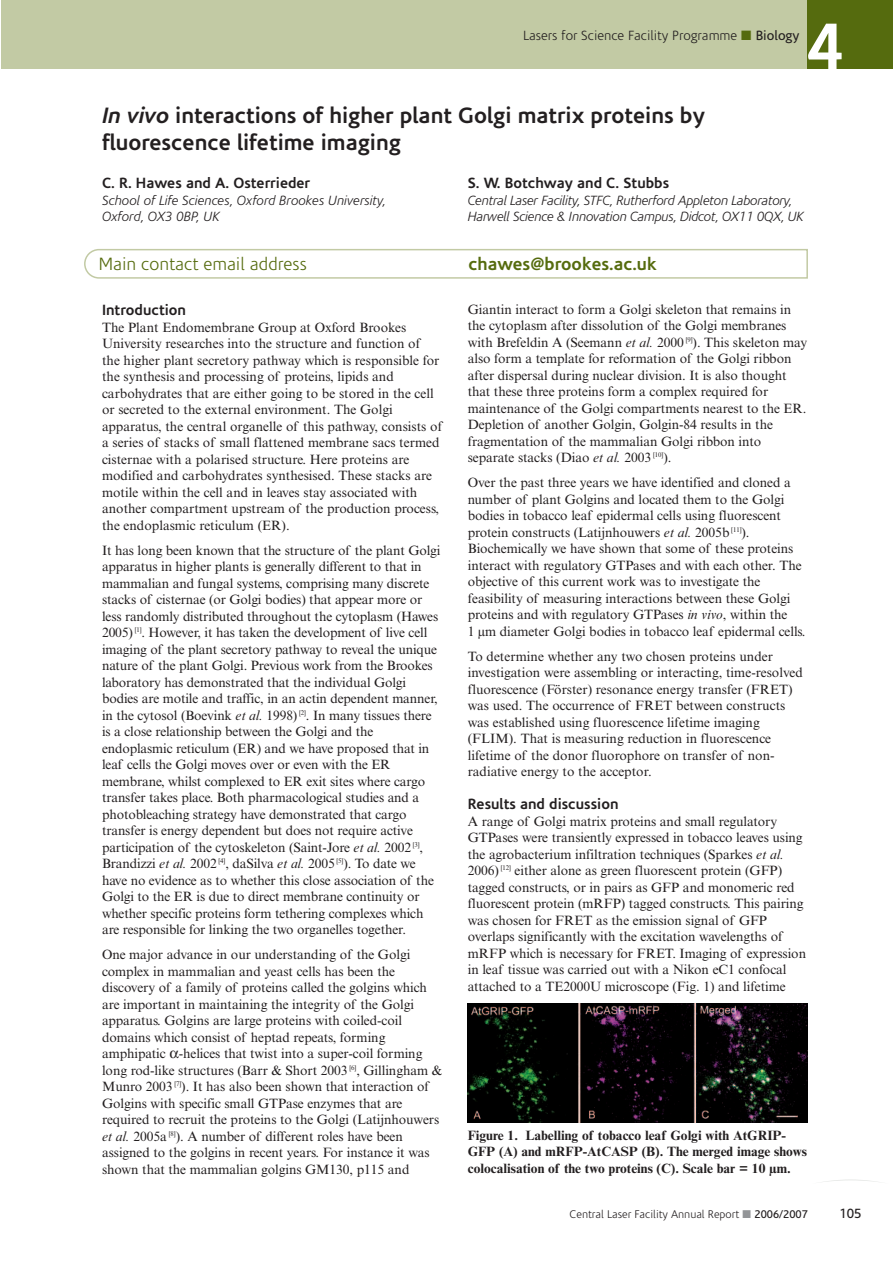
<style>
.page{position:relative;width:893px;height:1263px;background:#fff}
.page>*{position:absolute;margin:0;border:0;box-sizing:border-box;transform-origin:0 0}
.t1{font:700 66px "Corisande";color:#fff}
.t2{font:700 22.5px/27px "Corisande";color:#231f20}
.t3{font:300 18px "Corisande";color:#556b0e}
.t4{font:700 18px "Corisande";color:#556b0e}
.t5{font:700 15px "Corisande";color:#231f20}
.t6{font:13.5px/16.5px "Times NRMT";letter-spacing:-.005em;color:#231f20}
.t7{font:italic 300 13.5px/16.5px "Corisande";letter-spacing:-.015em;color:#231f20}
.t8{font:700 13.5px/16.5px "Times NRMT";color:#231f20}
.t9{font:300 13.5px "Corisande";color:#231f20}
.t10{font:13.5px "Corisande";color:#231f20}
.t11{font:300 11.25px "Corisande";color:#231f20}
.s1{color:#556b0e}
.s2{font-weight:400}
.s3{font-style:italic}
.s4{color:#939598}
</style>
<div class="page">
<div style="left:2px;top:0;width:806px;height:68px;background:#c2caa4"></div>
<div style="left:808px;top:0;width:85px;height:68px;background:#556b0e"></div>
<svg style="left:84px;top:249px;width:723px;height:30px"></svg>
<svg style="left:824px;top:1179px;width:53px;height:3px"></svg>
<div style="left:468px;top:1003px;width:340px;height:126px;background:linear-gradient(to right,#fff,#fff)"></div>
<img style="left:468px;top:1003px;width:339px;height:119px">
<p class="t9" style="left:523px;top:30px;width:278px">Lasers for Science Facility Programme <span class="s1">■</span> <span class="s2">Biology</span></p>
<h1 class="t1" style="left:808px;top:21px;width:38px">4</h1>
<h2 class="t2" style="left:102px;top:104px;width:604px"><span class="s3">In vivo</span> interactions of higher plant Golgi matrix proteins by fluorescence lifetime imaging</h2>
<p class="t5" style="left:102px;top:177px;width:210px">C. R. Hawes and A. Osterrieder</p>
<p class="t7" style="left:102px;top:193px;width:285px">School of Life Sciences, Oxford Brookes University,<br>Oxford, OX3 0BP, UK</p>
<p class="t5" style="left:468px;top:177px;width:203px">S. W. Botchway and C. Stubbs</p>
<p class="t7" style="left:468px;top:193px;width:338px">Central Laser Facility, STFC, Rutherford Appleton Laboratory,<br>Harwell Science &amp; Innovation Campus, Didcot, OX11 0QX, UK</p>
<h3 class="t3" style="left:99px;top:257px;width:209px">Main contact email address</h3>
<h3 class="t4" style="left:468px;top:257px;width:190px">chawes@brookes.ac.uk</h3>
<p class="t5" style="left:102px;top:304px;width:86px">Introduction</p>
<p class="t6" style="left:102px;top:320px;width:342px">The Plant Endomembrane Group at Oxford Brookes University researches into the structure and function of<br>the higher plant secretory pathway which is responsible for the synthesis and processing of proteins, lipids and carbohydrates that are either going to be stored in the cell or secreted to the external environment. The Golgi apparatus, the central organelle of this pathway, consists of a series of stacks of small flattened membrane sacs termed cisternae with a polarised structure. Here proteins are modified and carbohydrates synthesised. These stacks are motile within the cell and in leaves stay associated with another compartment upstream of the production process, the endoplasmic reticulum (ER).</p>
<p class="t6" style="left:102px;top:543px;width:340px">It has long been known that the structure of the plant Golgi apparatus in higher plants is generally different to that in mammalian and fungal systems, comprising many discrete stacks of cisternae (or Golgi bodies) that appear more or less randomly distributed throughout the cytoplasm (Hawes 2005) <sup>[1]</sup>. However, it has taken the development of live cell imaging of the plant secretory pathway to reveal the unique nature of the plant Golgi. Previous work from the Brookes laboratory has demonstrated that the individual Golgi bodies are motile and traffic, in an actin dependent manner, in the cytosol (Boevink <span class="s3">et al.</span> 1998) <sup>[2]</sup>. In many tissues there is a close relationship between the Golgi and the endoplasmic reticulum (ER) and we have proposed that in leaf cells the Golgi moves over or even with the ER membrane, whilst complexed to ER exit sites where cargo transfer takes place. Both pharmacological studies and a photobleaching strategy have demonstrated that cargo transfer is energy dependent but does not require active participation of the cytoskeleton (Saint-Jore <span class="s3">et al.</span> 2002 <sup>[3]</sup>, Brandizzi <span class="s3">et al.</span> 2002 <sup>[4]</sup>, daSilva <span class="s3">et al.</span> 2005 <sup>[5]</sup>). To date we have no evidence as to whether this close association of the Golgi to the ER is due to direct membrane continuity or whether specific proteins form tethering complexes which are responsible for linking the two organelles together.</p>
<p class="t6" style="left:102px;top:948px;width:342px">One major advance in our understanding of the Golgi complex in mammalian and yeast cells has been the discovery of a family of proteins called the golgins which are important in maintaining the integrity of the Golgi apparatus. Golgins are large proteins with coiled-coil domains which consist of heptad repeats, forming amphipatic -helices that twist into a super-coil forming long rod-like structures (Barr &amp; Short 2003 <sup>[6]</sup>, Gillingham &amp; Munro 2003 <sup>[7]</sup>). It has also been shown that interaction of Golgins with specific small GTPase enzymes that are required to recruit the proteins to the Golgi (Latijnhouwers <span class="s3">et al.</span> 2005a <sup>[8]</sup>). A number of different roles have been assigned to the golgins in recent years. For instance it was shown that the mammalian golgins GM130, p115 and</p>
<p class="t6" style="left:468px;top:302px;width:341px">Giantin interact to form a Golgi skeleton that remains in the cytoplasm after dissolution of the Golgi membranes with Brefeldin A (Seemann <span class="s3">et al.</span> 2000 <sup>[9]</sup>). This skeleton may also form a template for reformation of the Golgi ribbon after dispersal during nuclear division. It is also thought that these three proteins form a complex required for maintenance of the Golgi compartments nearest to the ER.<br>Depletion of another Golgin, Golgin-84 results in the fragmentation of the mammalian Golgi ribbon into separate stacks (Diao <span class="s3">et al.</span> 2003 <sup>[10]</sup>).</p>
<p class="t6" style="left:468px;top:476px;width:339px">Over the past three years we have identified and cloned a number of plant Golgins and located them to the Golgi bodies in tobacco leaf epidermal cells using fluorescent protein constructs (Latijnhouwers <span class="s3">et al.</span> 2005b <sup>[11]</sup>).<br>Biochemically we have shown that some of these proteins interact with regulatory GTPases and with each other. The objective of this current work was to investigate the feasibility of measuring interactions between these Golgi proteins and with regulatory GTPases <span class="s3">in vivo</span>, within the<br>1 µm diameter Golgi bodies in tobacco leaf epidermal cells.</p>
<p class="t6" style="left:468px;top:649px;width:337px">To determine whether any two chosen proteins under investigation were assembling or interacting, time-resolved fluorescence (Förster) resonance energy transfer (FRET) was used. The occurrence of FRET between constructs was established using fluorescence lifetime imaging (FLIM). That is measuring reduction in fluorescence lifetime of the donor fluorophore on transfer of non&shy;radiative energy to the acceptor.</p>
<p class="t5" style="left:468px;top:798px;width:152px">Results and discussion</p>
<p class="t6" style="left:468px;top:814px;width:340px">A range of Golgi matrix proteins and small regulatory GTPases were transiently expressed in tobacco leaves using the agrobacterium infiltration techniques (Sparkes <span class="s3">et al.<br></span>2006) <sup>[12]</sup> either alone as green fluorescent protein (GFP) tagged constructs, or in pairs as GFP and monomeric red fluorescent protein (mRFP) tagged constructs. This pairing was chosen for FRET as the emission signal of GFP overlaps significantly with the excitation wavelengths of mRFP which is necessary for FRET. Imaging of expression in leaf tissue was carried out with a Nikon eC1 confocal attached to a TE2000U microscope (Fig. 1) and lifetime</p>
<p class="t8" style="left:468px;top:1128px;width:341px">Figure 1. Labelling of tobacco leaf Golgi with AtGRIP-<br>GFP (A) and mRFP-AtCASP (B). The merged image shows colocalisation of the two proteins (C). Scale bar = 10 µm.</p>
<p class="t11" style="left:570px;top:1210px;width:240px">Central Laser Facility Annual Report <span class="s4">■</span> <span class="s2">2006/2007</span></p>
<p class="t10" style="left:839px;top:1208px;width:24px">105</p>
</div>
